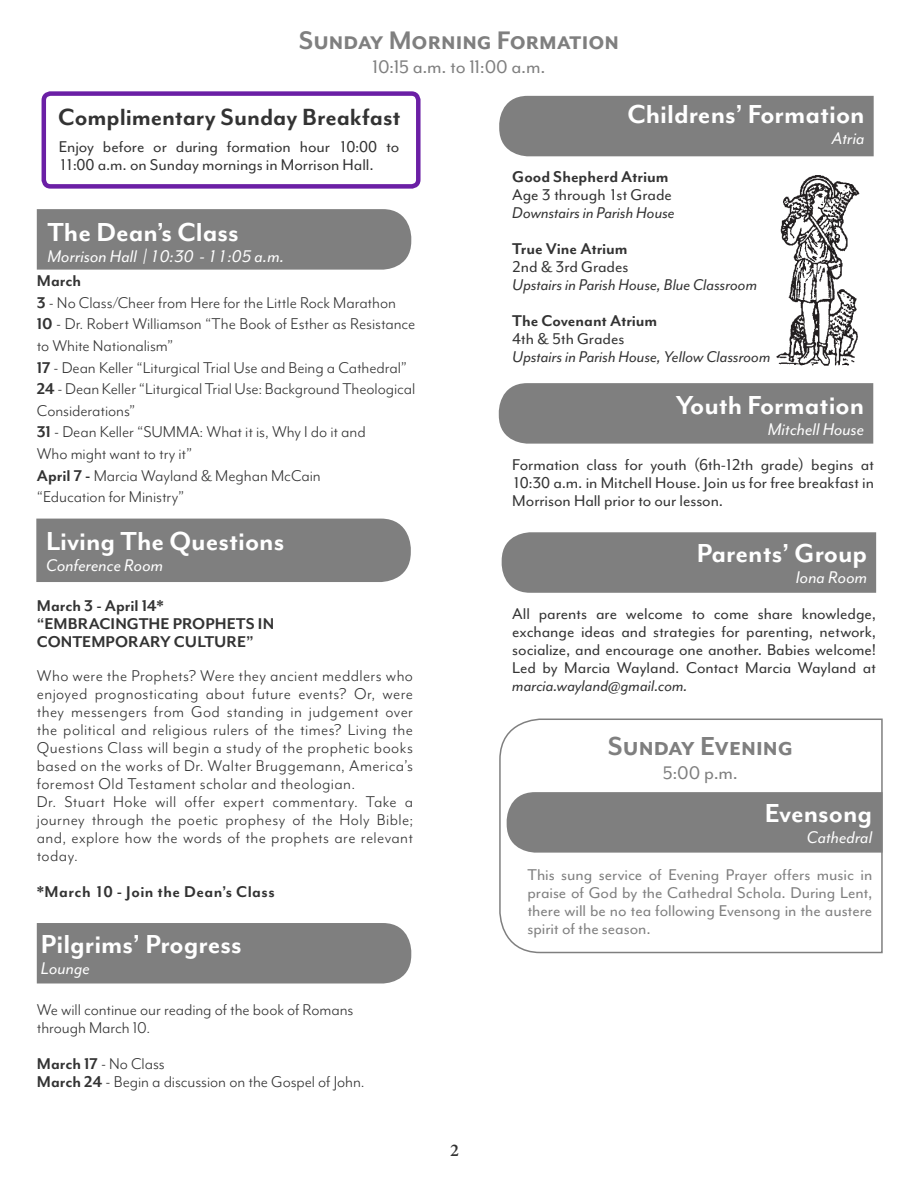
<style>
.page{position:relative;width:918px;height:1188px;background:#fff}
.page>*{position:absolute;margin:0;border:0;box-sizing:border-box;transform-origin:0 0}
.Paragraph_Style_1{font:700 30px "Mr Eaves Mod OT";color:#fff}
.t1{font:700 30px "Mr Eaves Mod OT";color:#7f7f7f}
.t2{font:700 29.25px "Mr Eaves Mod OT";color:#7f7f7f}
.t3{font:700 27px "Mr Eaves Mod OT";color:#333}
.t4{font:21px "Mr Eaves Mod OT";color:#7f7f7f}
.Paragraph_Style_1-2{font:italic 19.5px "Mr Eaves Mod OT";color:#fff}
.t5{font:18px/18px "Mr Eaves Mod OT";letter-spacing:-.005em;color:#333}
.Paragraph_Style_1-3{font:18px/18px "Mr Eaves Mod OT";letter-spacing:-.005em;color:#333;text-align:justify}
.Paragraph_Style_1-4{font:18px/18px "Mr Eaves Mod OT";letter-spacing:-.005em;color:#7f7f7f;text-align:justify}
.Paragraph_Style_1-5{font:700 18px "Mr Eaves Mod OT";color:#333}
.Paragraph_Style_1-6{font:italic 18px "Mr Eaves Mod OT";color:#333}
.Paragraph_Style_1-7{font:700 18px "Mr Eaves Mod OT";letter-spacing:.025em;color:#333}
.t6{font:600 18px "Minion Pro";color:#333}
.s1{font-weight:700}
.s2{font-style:italic}
</style>
<div class="page">
<div style="left:37px;top:209px;width:374px;height:61px;background:#7f7f7f"></div>
<div style="left:36px;top:519px;width:375px;height:63px;background:#7f7f7f"></div>
<div style="left:502px;top:532px;width:374px;height:61px;background:#7f7f7f"></div>
<div style="left:42px;top:91px;width:379px;height:98px;border:4px solid #6b1fa5;border-radius:7px"></div>
<div style="left:499px;top:96px;width:375px;height:60px;background:#7f7f7f"></div>
<div style="left:499px;top:383px;width:374px;height:61px;background:#7f7f7f"></div>
<svg style="left:499px;top:718px;width:384px;height:236px"></svg>
<div style="left:507px;top:792px;width:376px;height:61px;background:#7f7f7f"></div>
<img style="left:768px;top:127px;width:105px;height:239px">
<div style="left:37px;top:923px;width:374px;height:61px;background:#7f7f7f"></div>
<p class="t2" style="left:299px;top:24px;width:322px">Sunday Morning Formation</p>
<p class="t4" style="left:373px;top:55px;width:174px">10:15 a.m. to 11:00 a.m.</p>
<p class="t3" style="left:58px;top:102px;width:344px">Complimentary Sunday Breakfast</p>
<p class="Paragraph_Style_1-3" style="left:59px;top:138px;width:342px">Enjoy before or during formation hour 10:00 to<br>11:00 a.m. on Sunday mornings in Morrison Hall.</p>
<p class="Paragraph_Style_1" style="left:627px;top:98px;width:239px">Childrens’ Formation</p>
<p class="Paragraph_Style_1-2" style="left:832px;top:128px;width:34px">Atria</p>
<p class="Paragraph_Style_1-5" style="left:512px;top:167px;width:158px">Good Shepherd Atrium</p>
<p class="Paragraph_Style_1-3" style="left:512px;top:186px;width:161px">Age 3 through 1st Grade</p>
<p class="Paragraph_Style_1-6" style="left:512px;top:203px;width:164px">Downstairs in Parish House</p>
<p class="Paragraph_Style_1-5" style="left:512px;top:239px;width:117px">True Vine Atrium</p>
<p class="Paragraph_Style_1-3" style="left:512px;top:258px;width:118px">2nd &amp; 3rd Grades</p>
<p class="Paragraph_Style_1-6" style="left:512px;top:275px;width:246px">Upstairs in Parish House, Blue Classroom</p>
<p class="Paragraph_Style_1-5" style="left:512px;top:311px;width:147px">The Covenant Atrium</p>
<p class="Paragraph_Style_1-3" style="left:512px;top:330px;width:114px">4th &amp; 5th Grades</p>
<p class="Paragraph_Style_1-6" style="left:512px;top:347px;width:260px">Upstairs in Parish House, Yellow Classroom</p>
<p class="Paragraph_Style_1" style="left:47px;top:216px;width:193px">The Dean’s Class</p>
<p class="Paragraph_Style_1-2" style="left:47px;top:245px;width:238px">Morrison Hall | 10:30 - 11:05 a.m.</p>
<p class="Paragraph_Style_1-5" style="left:37px;top:271px;width:46px">March</p>
<p class="t5" style="left:37px;top:294px;width:361px"><span class="s1">3</span> - No Class/Cheer from Here for the Little Rock Marathon</p>
<p class="t5" style="left:37px;top:313px;width:380px;line-height:21.6px"><span class="s1">10</span> - Dr. Robert Williamson “The Book of Esther as Resistance to White Nationalism”</p>
<p class="t5" style="left:37px;top:358px;width:372px"><span class="s1">17</span> - Dean Keller “Liturgical Trial Use and Being a Cathedral”</p>
<p class="t5" style="left:37px;top:378px;width:380px;line-height:21.6px"><span class="s1">24</span> - Dean Keller “Liturgical Trial Use: Background Theological<br>Considerations”</p>
<p class="t5" style="left:37px;top:423px;width:330px"><span class="s1">31</span> - Dean Keller “SUMMA: What it is, Why I do it and</p>
<p class="t5" style="left:37px;top:445px;width:157px">Who might want to try it”</p>
<p class="t5" style="left:37px;top:467px;width:286px"><span class="s1">April 7 -</span> Marcia Wayland &amp; Meghan McCain</p>
<p class="t5" style="left:37px;top:488px;width:149px">“Education for Ministry”</p>
<p class="Paragraph_Style_1" style="left:676px;top:388px;width:190px">Youth Formation</p>
<p class="Paragraph_Style_1-2" style="left:768px;top:418px;width:98px">Mitchell House</p>
<p class="Paragraph_Style_1-3" style="left:512px;top:456px;width:363px">Formation class for youth (6th-12th grade) begins at 10:30 a.m. in Mitchell House. Join us for free breakfast in Morrison Hall prior to our lesson.</p>
<p class="Paragraph_Style_1" style="left:46px;top:525px;width:240px">Living The Questions</p>
<p class="Paragraph_Style_1-2" style="left:46px;top:554px;width:119px">Conference Room</p>
<p class="Paragraph_Style_1-5" style="left:37px;top:595px;width:128px">March 3 - April 14*</p>
<p class="Paragraph_Style_1-5" style="left:37px;top:613px;width:239px">“EMBRACINGTHE PROPHETS IN</p>
<p class="Paragraph_Style_1-5" style="left:37px;top:631px;width:218px">CONTEMPORARY CULTURE”</p>
<p class="t5" style="left:37px;top:667px;width:378px;text-align:justify">Who were the Prophets? Were they ancient meddlers who enjoyed prognosticating about future events? Or, were they messengers from God standing in judgement over the political and religious rulers of the times? Living the Questions Class will begin a study of the prophetic books based on the works of Dr. Walter Bruggemann, America’s foremost Old Testament scholar and theologian.</p>
<p class="t5" style="left:37px;top:793px;width:378px;text-align:justify">Dr. Stuart Hoke will offer expert commentary. Take a journey through the poetic prophesy of the Holy Bible; and, explore how the words of the prophets are relevant today.</p>
<p class="Paragraph_Style_1-7" style="left:37px;top:882px;width:239px">*March 10 - Join the Dean’s Class</p>
<p class="Paragraph_Style_1" style="left:41px;top:927px;width:202px">Pilgrims’ Progress</p>
<p class="Paragraph_Style_1-2" style="left:41px;top:957px;width:50px">Lounge</p>
<p class="t5" style="left:37px;top:1000px;width:318px">We will continue our reading of the book of Romans through March 10.</p>
<p class="t5" style="left:37px;top:1054px;width:329px"><span class="s1">March 17</span> - No Class<br><span class="s1">March 24</span> - Begin a discussion on the Gospel of John.</p>
<p class="t6" style="left:450px;top:1138px;width:10px">2</p>
<p class="Paragraph_Style_1" style="left:697px;top:537px;width:172px">Parents’ Group</p>
<p class="Paragraph_Style_1-2" style="left:796px;top:567px;width:73px">Iona Room</p>
<p class="Paragraph_Style_1-3" style="left:512px;top:605px;width:365px">All parents are welcome to come share knowledge, exchange ideas and strategies for parenting, network, socialize, and encourage one another. Babies welcome!<br>Led by Marcia Wayland. Contact Marcia Wayland at <span class="s2">marcia.wayland@gmail.com.</span></p>
<p class="t1" style="left:608px;top:729px;width:187px">Sunday Evening</p>
<p class="t4" style="left:663px;top:761px;width:77px">5:00 p.m.</p>
<p class="Paragraph_Style_1" style="left:765px;top:797px;width:109px">Evensong</p>
<p class="Paragraph_Style_1-2" style="left:807px;top:826px;width:67px">Cathedral</p>
<p class="Paragraph_Style_1-4" style="left:527px;top:865px;width:346px">This sung service of Evening Prayer offers music in praise of God by the Cathedral Schola. During Lent, there will be no tea following Evensong in the austere spirit of the season.</p>
</div>
